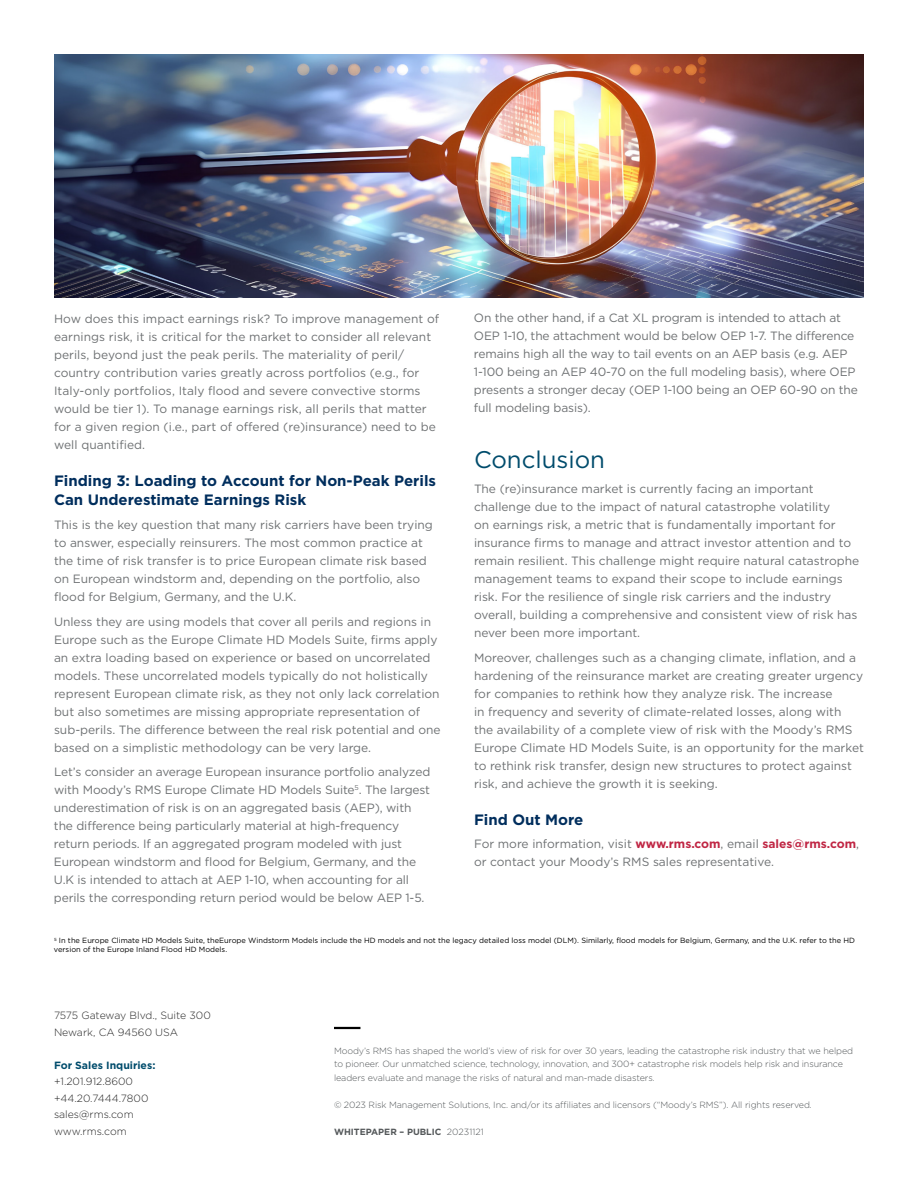
<style>
.page{position:relative;width:918px;height:1188px;background:#fff}
.page>*{position:absolute;margin:0;border:0;box-sizing:border-box;transform-origin:0 0}
.t1{font:24px "Gotham";color:#004c6c}
.t2{font:700 15px/19.5px "Gotham";color:#002e5d}
.t3{font:12px/18px "Gotham";color:#6e7173}
.t4{font:300 10.5px/16.5px "Gotham";color:#262626}
.t5{font:700 10.5px "Gotham";color:#004c6c}
.t6{font:300 9px/13.5px "Gotham";letter-spacing:-.01em;color:#54585a}
.t7{font:700 9px "Gotham";color:#54585a}
.t8{font:7.5px/9px "Gotham";color:#000}
.s1{font-weight:700;color:#c02644}
.s2{font-weight:300}
</style>
<div class="page">
<hr style="left:334px;top:1027px;width:26px;height:2px;background:#000">
<img style="left:54px;top:54px;width:810px;height:243px">
<p class="t3" style="left:54px;top:309px;width:387px">How does this impact earnings risk? To improve management of earnings risk, it is critical for the market to consider all relevant perils, beyond just the peak perils. The materiality of peril/ country contribution varies greatly across portfolios (e.g., for Italy-only portfolios, Italy flood and severe convective storms would be tier 1). To manage earnings risk, all perils that matter for a given region (i.e., part of offered (re)insurance) need to be well quantified.</p>
<p class="t2" style="left:54px;top:471px;width:384px">Finding 3: Loading to Account for Non-Peak Perils<br>Can Underestimate Earnings Risk</p>
<p class="t3" style="left:54px;top:515px;width:380px">This is the key question that many risk carriers have been trying to answer, especially reinsurers. The most common practice at the time of risk transfer is to price European climate risk based on European windstorm and, depending on the portfolio, also flood for Belgium, Germany, and the U.K.</p>
<p class="t3" style="left:54px;top:612px;width:388px">Unless they are using models that cover all perils and regions in Europe such as the Europe Climate HD Models Suite, firms apply an extra loading based on experience or based on uncorrelated models. These uncorrelated models typically do not holistically represent European climate risk, as they not only lack correlation but also sometimes are missing appropriate representation of sub-perils. The difference between the real risk potential and one based on a simplistic methodology can be very large.</p>
<p class="t3" style="left:54px;top:763px;width:378px">Let’s consider an average European insurance portfolio analyzed with Moody’s RMS Europe Climate HD Models Suite<sup>5</sup>. The largest underestimation of risk is on an aggregated basis (AEP), with the difference being particularly material at high-frequency return periods. If an aggregated program modeled with just European windstorm and flood for Belgium, Germany, and the U.K is intended to attach at AEP 1-10, when accounting for all perils the corresponding return period would be below AEP 1-5.</p>
<p class="t3" style="left:474px;top:309px;width:385px">On the other hand, if a Cat XL program is intended to attach at OEP 1-10, the attachment would be below OEP 1-7. The difference remains high all the way to tail events on an AEP basis (e.g. AEP 1-100 being an AEP 40-70 on the full modeling basis), where OEP presents a stronger decay (OEP 1-100 being an OEP 60-90 on the full modeling basis).</p>
<h1 class="t1" style="left:474px;top:444px;width:133px">Conclusion</h1>
<p class="t3" style="left:474px;top:479px;width:387px">The (re)insurance market is currently facing an important challenge due to the impact of natural catastrophe volatility<br>on earnings risk, a metric that is fundamentally important for insurance firms to manage and attract investor attention and to remain resilient. This challenge might require natural catastrophe management teams to expand their scope to include earnings risk. For the resilience of single risk carriers and the industry overall, building a comprehensive and consistent view of risk has never been more important.</p>
<p class="t3" style="left:474px;top:648px;width:391px">Moreover, challenges such as a changing climate, inflation, and a hardening of the reinsurance market are creating greater urgency for companies to rethink how they analyze risk. The increase<br>in frequency and severity of climate-related losses, along with<br>the availability of a complete view of risk with the Moody’s RMS Europe Climate HD Models Suite, is an opportunity for the market to rethink risk transfer, design new structures to protect against risk, and achieve the growth it is seeking.</p>
<p class="t2" style="left:474px;top:809px;width:111px">Find Out More</p>
<p class="t3" style="left:474px;top:835px;width:387px">For more information, visit <span class="s1">www.rms.com</span>, email <span class="s1">sales@rms.com</span>, or contact your Moody’s RMS sales representative.</p>
<p class="t8" style="left:54px;top:936px;width:803px"><sup>5</sup> In the Europe Climate HD Models Suite, theEurope Windstorm Models include the HD models and not the legacy detailed loss model (DLM). Similarly, flood models for Belgium, Germany, and the U.K. refer to the HD version of the Europe Inland Flood HD Models.</p>
<p class="t4" style="left:54px;top:1007px;width:158px">7575 Gateway Blvd., Suite 300<br>Newark, CA 94560 USA</p>
<p class="t5" style="left:54px;top:1058px;width:103px">For Sales Inquiries:</p>
<p class="t4" style="left:54px;top:1073px;width:96px">+1.201.912.8600 +44.20.7444.7800 sales@rms.com www.rms.com</p>
<p class="t6" style="left:334px;top:1043px;width:521px">Moody’s RMS has shaped the world’s view of risk for over 30 years, leading the catastrophe risk industry that we helped to pioneer. Our unmatched science, technology, innovation, and 300+ catastrophe risk models help risk and insurance leaders evaluate and manage the risks of natural and man-made disasters.</p>
<p class="t6" style="left:334px;top:1097px;width:480px">© 2023 Risk Management Solutions, Inc. and/or its affiliates and licensors (“Moody’s RMS”). All rights reserved.</p>
<p class="t7" style="left:334px;top:1125px;width:151px">WHITEPAPER – PUBLIC <span class="s2">20231121</span></p>
</div>
